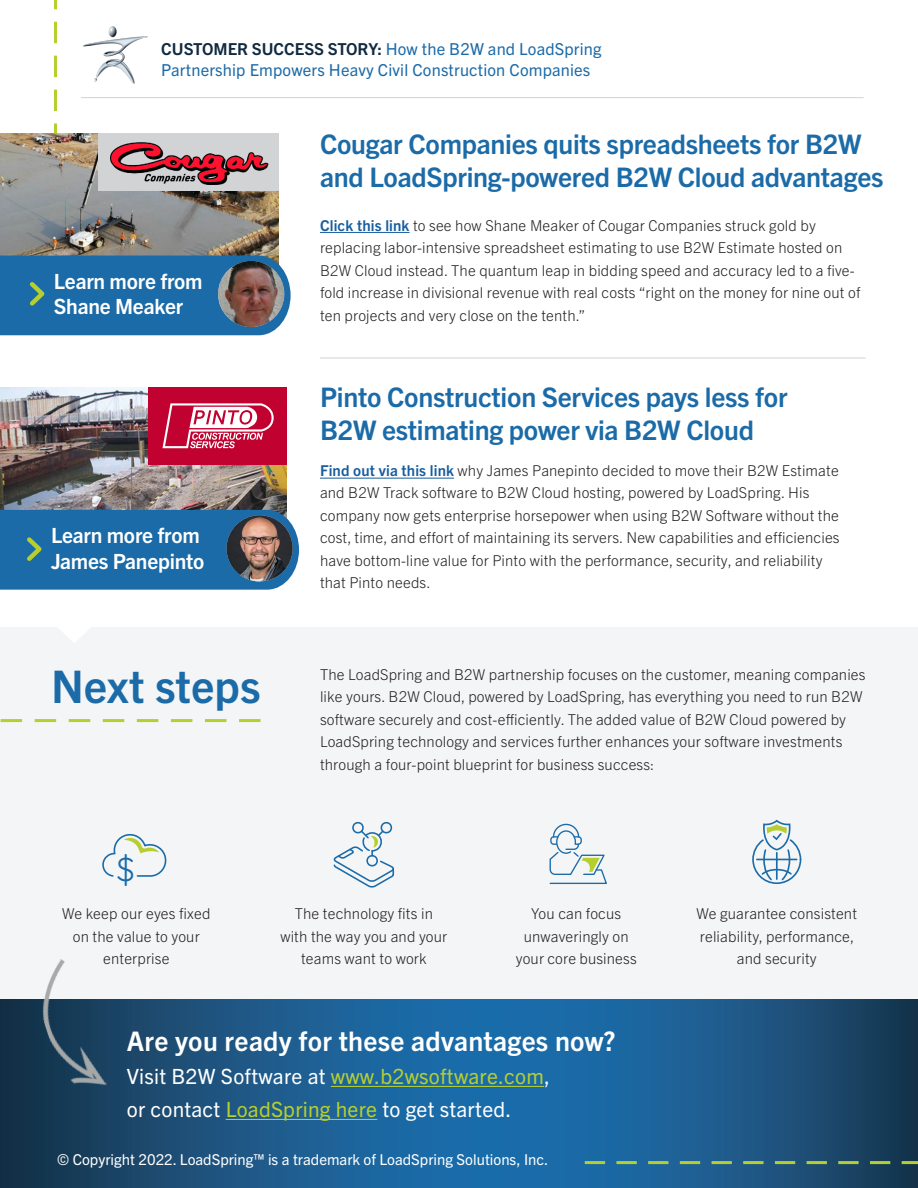
<style>
.page{position:relative;width:918px;height:1188px;background:#fff}
.page>*{position:absolute;margin:0;border:0;box-sizing:border-box;transform-origin:0 0}
.t1{font:700 45px "Trade Gothic Next LT Pro";color:#1b6ba8}
.t2{font:32.7px "Quicksand";color:#196ca9}
.t3{font:700 27px/33px "Trade Gothic Next LT Pro";letter-spacing:-.01em;color:#1b6ba8}
.t4{font:700 27px "Trade Gothic Next LT Pro";letter-spacing:.01em;color:#fff}
.t5{font:21px "Trade Gothic Next LT Pro";letter-spacing:.01em;color:#fff}
.t6{font:700 21px "Trade Gothic Next LT Pro";letter-spacing:-.01em;color:#fff}
.t7{font:16.5px/21px "Trade Gothic Next LT Pro";letter-spacing:.01em;color:#1c6ba8}
.t8{font:300 15px/22.5px "Trade Gothic Next LT Pro";letter-spacing:.01em;color:#231f20;text-align:center}
.t9{font:15px "Trade Gothic Next LT Pro";color:#fff}
.s1{font-weight:700;color:#102a40}
.s2{font-weight:700;color:#175d9e}
.s3{color:#b6cf2e}
</style>
<div class="page">
<svg style="left:54px;top:0;width:3px;height:133px"></svg>
<div style="left:0;top:627px;width:918px;height:373px;background:#f4f5f6"></div>
<svg style="left:0;top:1000px;width:918px;height:188px;background:#1b5786"></svg>
<hr style="left:320px;top:232px;width:90px;height:1px;background:#175d9e">
<hr style="left:331px;top:1086px;width:213px;height:1px;background:#b6cf2e">
<hr style="left:226px;top:1119px;width:151px;height:1px;background:#b6cf2e">
<hr style="left:320px;top:358px;width:546px;height:1px;background:#d1d3d4">
<svg style="left:585px;top:1161px;width:333px;height:3px"></svg>
<svg style="left:0;top:719px;width:261px;height:3px"></svg>
<img style="left:0;top:387px;width:287px;height:123px">
<img style="left:0;top:133px;width:278px;height:123px">
<svg style="left:0;top:256px;width:291px;height:79px;background:#2f6d9d"></svg>
<svg style="left:0;top:510px;width:299px;height:80px;background:#2d6d9d"></svg>
<img style="left:27px;top:958px;width:80px;height:139px">
<svg style="left:102px;top:834px;width:64px;height:44px"></svg>
<svg style="left:550px;top:824px;width:57px;height:60px"></svg>
<svg style="left:752px;top:820px;width:49px;height:64px"></svg>
<svg style="left:334px;top:822px;width:60px;height:65px"></svg>
<img style="left:83px;top:26px;width:65px;height:58px">
<hr style="left:81px;top:97px;width:783px;height:1px;background:#d1d3d4">
<div style="left:148px;top:387px;width:139px;height:77px;background:#c10230"></div>
<svg style="left:162px;top:403px;width:112px;height:45px"></svg>
<div style="left:98px;top:133px;width:181px;height:58px;background:#d1d3d4"></div>
<img style="left:110px;top:142px;width:159px;height:42px">
<hr style="left:320px;top:478px;width:134px;height:1px;background:#175d9e">
<p class="t7" style="left:161px;top:37px;width:442px"><span class="s1">CUSTOMER SUCCESS STORY:</span> How the B2W and LoadSpring<br>Partnership Empowers Heavy Civil Construction Companies</p>
<p class="t6" style="left:54px;top:267px;width:150px">Learn more from</p>
<p class="t6" style="left:54px;top:292px;width:131px">Shane Meaker</p>
<p class="t6" style="left:51px;top:521px;width:150px">Learn more from</p>
<p class="t6" style="left:51px;top:547px;width:155px">James Panepinto</p>
<p class="t1" style="left:51px;top:655px;width:211px">Next steps</p>
<p class="t3" style="left:320px;top:126px;width:565px">Cougar Companies quits spreadsheets for B2W and LoadSpring-powered B2W Cloud advantages</p>
<p class="t8" style="left:320px;top:213px;width:542px;text-align:left"><span class="s2">Click this link</span> to see how Shane Meaker of Cougar Companies struck gold by replacing labor-intensive spreadsheet estimating to use B2W Estimate hosted on B2W Cloud instead. The quantum leap in bidding speed and accuracy led to a five&shy;fold increase in divisional revenue with real costs “right on the money for nine out of ten projects and very close on the tenth.”</p>
<p class="t3" style="left:320px;top:379px;width:469px">Pinto Construction Services pays less for<br>B2W estimating power via B2W Cloud</p>
<p class="t8" style="left:320px;top:458px;width:521px;text-align:left"><span class="s2">Find out via this link</span> why James Panepinto decided to move their B2W Estimate and B2W Track software to B2W Cloud hosting, powered by LoadSpring. His company now gets enterprise horsepower when using B2W Software without the cost, time, and effort of maintaining its servers. New capabilities and efficiencies have bottom-line value for Pinto with the performance, security, and reliability that Pinto needs.</p>
<p class="t8" style="left:320px;top:662px;width:547px;text-align:left">The LoadSpring and B2W partnership focuses on the customer, meaning companies like yours. B2W Cloud, powered by LoadSpring, has everything you need to run B2W software securely and cost-efficiently. The added value of B2W Cloud powered by LoadSpring technology and services further enhances your software investments through a four-point blueprint for business success:</p>
<p class="t2" style="left:116px;top:844px;width:20px">$</p>
<p class="t8" style="left:62px;top:902px;width:150px">We keep our eyes fixed on the value to your enterprise</p>
<p class="t8" style="left:280px;top:902px;width:168px">The technology fits in with the way you and your teams want to work</p>
<p class="t8" style="left:516px;top:902px;width:122px">You can focus unwaveringly on your core business</p>
<p class="t8" style="left:697px;top:902px;width:162px">We guarantee consistent reliability, performance, and security</p>
<p class="t4" style="left:127px;top:1023px;width:490px">Are you ready for these advantages now?</p>
<p class="t5" style="left:127px;top:1062px;width:425px">Visit B2W Software at <span class="s3">www.b2wsoftware.com</span>,</p>
<p class="t5" style="left:127px;top:1095px;width:386px">or contact <span class="s3">LoadSpring here</span> to get started.</p>
<p class="t9" style="left:57px;top:1149px;width:493px">© Copyright 2022. LoadSpring™ is a trademark of LoadSpring Solutions, Inc.</p>
</div>
